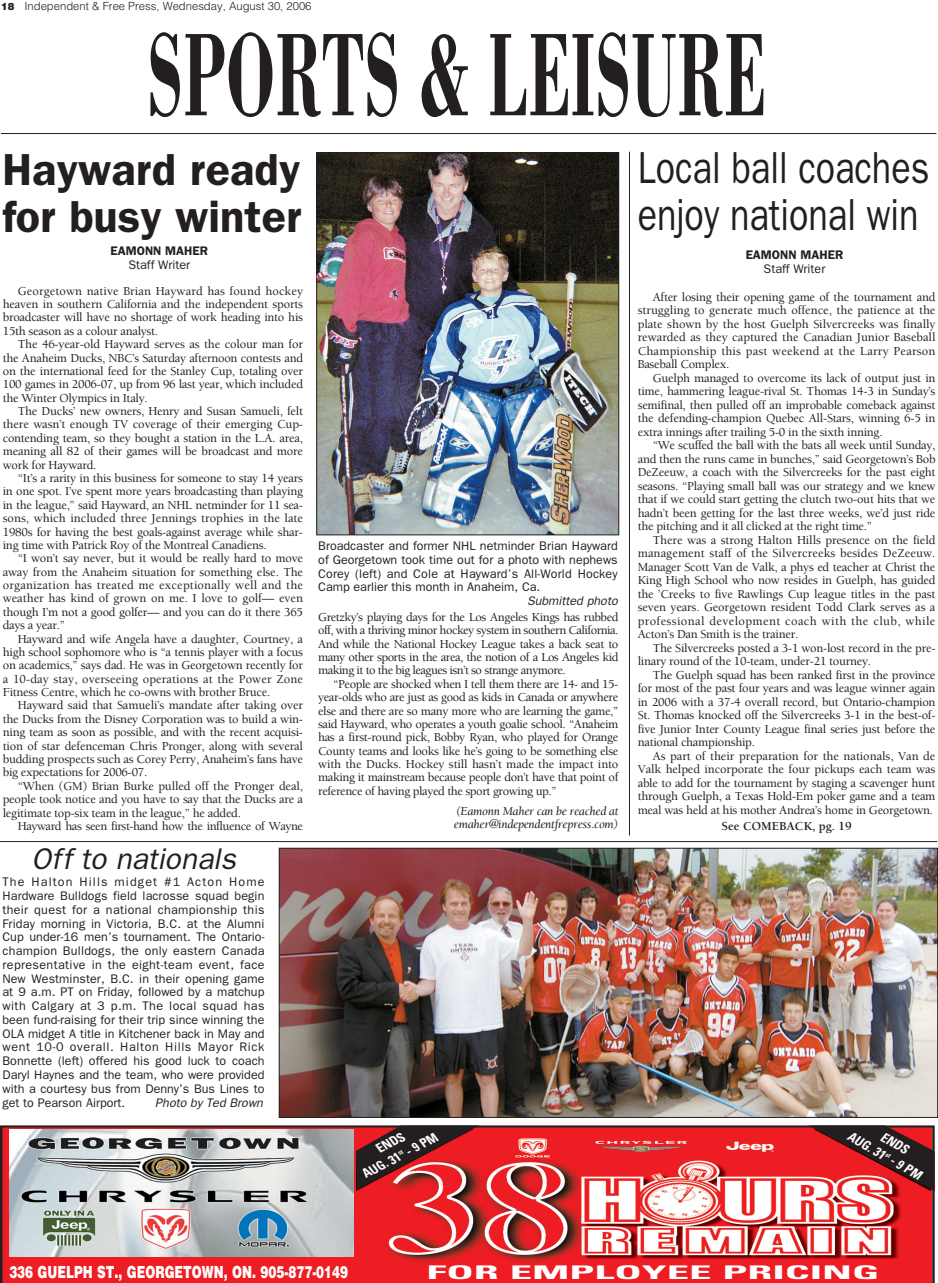
<style>
.page{position:relative;width:938px;height:1283px;background:#fff}
.page>*{position:absolute;margin:0;border:0;box-sizing:border-box;transform-origin:0 0}
.t1{font:700 121.5px "Bodoni";color:#231f20;scale:.53 1}
.t2{font:45px/46.2px "Franklin Gothic";color:#231f20;scale:.8 1}
.t3{font:600 45px/47.5px "Franklin Gothic";color:#231f20}
.t4{font:italic 30px "Franklin Gothic";color:#231f20}
.t5{font:700 condensed 18.75px "Univers";color:#fff;scale:2.39 1}
.t6{font:900 16.75px "Helvetica";color:#fff;scale:.72 1}
.t7{font:italic 700 condensed 13.12px/15.6px "Univers";color:#fff;text-align:center}
.t8{font:500 12.5px/13.4px "Berkeley";letter-spacing:-.02em;color:#231f20;text-align:justify}
.t9{font:12.5px/13.8px "Franklin Gothic";color:#231f20;text-align:justify}
.t10{font:italic 12.5px/13.4px "Berkeley";letter-spacing:-.02em;color:#231f20}
.t11{font:italic 12.5px "Franklin Gothic";color:#231f20}
.t12{font:600 12.5px "Franklin Gothic";color:#231f20}
.t13{font:700 12.5px "Berkeley";color:#231f20}
.t14{font:300 11.25px "Helvetica";color:#231f20}
.s1{font-weight:900;font-size:10px}
</style>
<div class="page">
<hr style="left:1px;top:133px;width:935px;height:1px;background:#231f20">
<img style="left:281px;top:850px;width:655px;height:265px">
<div style="left:279px;top:848px;width:659px;height:269px;border:1px solid #231f20"></div>
<img style="left:318px;top:154px;width:299px;height:379px">
<div style="left:316px;top:152px;width:303px;height:383px;border:1px solid #231f20"></div>
<hr style="left:629px;top:152px;width:1px;height:683px;background:#231f20">
<hr style="left:0;top:841px;width:937px;height:1px;background:#231f20">
<svg style="left:0;top:1125px;width:934px;height:157px;background:#dc2228"></svg>
<img style="left:9px;top:1129px;width:344px;height:127px">
<img style="left:356px;top:1129px;width:574px;height:135px">
<svg style="left:356px;top:1125px;width:123px;height:64px;background:#872b2d"></svg>
<svg style="left:808px;top:1125px;width:126px;height:66px;background:#913234"></svg>
<p class="t14" style="left:1px;top:2px;width:312px"><span class="s1">18</span> Independent &amp; Free Press, Wednesday, August 30, 2006</p>
<h1 class="t1" style="left:147px;top:32px;width:1168px">SPORTS &amp; LEISURE</h1>
<h2 class="t3" style="left:2px;top:149px;width:300px">Hayward ready for busy winter</h2>
<p class="t12" style="left:110px;top:247px;width:99px">EAMONN MAHER</p>
<p class="t9" style="left:128px;top:259px;width:63px">Staff Writer</p>
<p class="t8" style="left:3px;top:285px;width:302px;text-indent:15px">Georgetown native Brian Hayward has found hockey heaven in southern California and the independent sports broadcaster will have no shortage of work heading into his 15th season as a colour analyst.</p>
<p class="t8" style="left:3px;top:339px;width:302px;text-indent:15px">The 46-year-old Hayward serves as the colour man for the Anaheim Ducks, NBC’s Saturday afternoon contests and on the international feed for the Stanley Cup, totaling over 100 games in 2006-07, up from 96 last year, which included the Winter Olympics in Italy.</p>
<p class="t8" style="left:3px;top:405px;width:302px;text-indent:15px">The Ducks’ new owners, Henry and Susan Samueli, felt there wasn’t enough TV coverage of their emerging Cup&shy;contending team, so they bought a station in the L.A. area, meaning all 82 of their games will be broadcast and more work for Hayward.</p>
<p class="t8" style="left:3px;top:472px;width:302px;text-indent:15px">“It’s a rarity in this business for someone to stay 14 years in one spot. I’ve spent more years broadcasting than playing in the league,” said Hayward, an NHL netminder for 11 sea&shy;sons, which included three Jennings trophies in the late 1980s for having the best goals-against average while shar&shy;ing time with Patrick Roy of the Montreal Canadiens.</p>
<p class="t8" style="left:3px;top:553px;width:302px;text-indent:15px">“I won’t say never, but it would be really hard to move away from the Anaheim situation for something else. The organization has treated me exceptionally well and the weather has kind of grown on me. I love to golf— even though I’m not a good golfer— and you can do it there 365 days a year.”</p>
<p class="t8" style="left:3px;top:633px;width:302px;text-indent:15px">Hayward and wife Angela have a daughter, Courtney, a high school sophomore who is “a tennis player with a focus on academics,” says dad. He was in Georgetown recently for a 10-day stay, overseeing operations at the Power Zone Fitness Centre, which he co-owns with brother Bruce.</p>
<p class="t8" style="left:3px;top:700px;width:302px;text-indent:15px">Hayward said that Samueli’s mandate after taking over the Ducks from the Disney Corporation was to build a win&shy;ning team as soon as possible, and with the recent acquisi&shy;tion of star defenceman Chris Pronger, along with several budding prospects such as Corey Perry, Anaheim’s fans have big expectations for 2006-07.</p>
<p class="t8" style="left:3px;top:780px;width:302px;text-indent:15px">“When (GM) Brian Burke pulled off the Pronger deal, people took notice and you have to say that the Ducks are a legitimate top-six team in the league,” he added.</p>
<p class="t8" style="left:18px;top:820px;width:287px">Hayward has seen first-hand how the influence of Wayne</p>
<h3 class="t4" style="left:32px;top:848px;width:211px">Off to nationals</h3>
<p class="t9" style="left:2px;top:876px;width:263px">The Halton Hills midget #1 Acton Home Hardware Bulldogs field lacrosse squad begin their quest for a national championship this Friday morning in Victoria, B.C. at the Alumni Cup under-16 men’s tournament. The Ontario&shy;champion Bulldogs, the only eastern Canada representative in the eight-team event, face New Westminster, B.C. in their opening game at 9 a.m. PT on Friday, followed by a matchup with Calgary at 3 p.m. The local squad has been fund-raising for their trip since winning the OLA midget A title in Kitchener back in May and went 10-0 overall. Halton Hills Mayor Rick Bonnette (left) offered his good luck to coach Daryl Haynes and the team, who were provided with a courtesy bus from Denny’s Bus Lines to get to Pearson Airport.</p>
<p class="t11" style="left:155px;top:1097px;width:111px">Photo by Ted Brown</p>
<h2 class="t2" style="left:638px;top:149px;width:366px">Local ball coaches enjoy national win</h2>
<p class="t9" style="left:318px;top:540px;width:301px">Broadcaster and former NHL netminder Brian Hayward of Georgetown took time out for a photo with nephews Corey (left) and Cole at Hayward’s All-World Hockey Camp earlier this month in Anaheim, Ca.</p>
<p class="t11" style="left:527px;top:596px;width:94px">Submitted photo</p>
<p class="t8" style="left:318px;top:611px;width:302px">Gretzky’s playing days for the Los Angeles Kings has rubbed off, with a thriving minor hockey system in southern California.<br>And while the National Hockey League takes a back seat to many other sports in the area, the notion of a Los Angeles kid making it to the big leagues isn’t so strange anymore.</p>
<p class="t8" style="left:318px;top:678px;width:302px;text-indent:15px">“People are shocked when I tell them there are 14- and 15- year-olds who are just as good as kids in Canada or anywhere else and there are so many more who are learning the game,” said Hayward, who operates a youth goalie school. “Anaheim has a first-round pick, Bobby Ryan, who played for Orange County teams and looks like he’s going to be something else with the Ducks. Hockey still hasn’t made the impact into making it mainstream because people don’t have that point of reference of having played the sport growing up.”</p>
<p class="t10" style="left:454px;top:805px;width:166px">(Eamonn Maher can be reached at emaher@independentfrepress.com)</p>
<p class="t12" style="left:745px;top:251px;width:99px">EAMONN MAHER</p>
<p class="t9" style="left:763px;top:263px;width:63px">Staff Writer</p>
<p class="t8" style="left:637px;top:291px;width:299px;text-indent:15px">After losing their opening game of the tournament and struggling to generate much offence, the patience at the plate shown by the host Guelph Silvercreeks was finally rewarded as they captured the Canadian Junior Baseball Championship this past weekend at the Larry Pearson Baseball Complex.</p>
<p class="t8" style="left:637px;top:372px;width:299px;text-indent:15px">Guelph managed to overcome its lack of output just in time, hammering league-rival St. Thomas 14-3 in Sunday’s semifinal, then pulled off an improbable comeback against the defending-champion Quebec All-Stars, winning 6-5 in extra innings after trailing 5-0 in the sixth inning.</p>
<p class="t8" style="left:637px;top:440px;width:299px;text-indent:15px">“We scuffed the ball with the bats all week until Sunday, and then the runs came in bunches,” said Georgetown’s Bob DeZeeuw, a coach with the Silvercreeks for the past eight seasons. “Playing small ball was our strategy and we knew that if we could start getting the clutch two-out hits that we hadn’t been getting for the last three weeks, we’d just ride the pitching and it all clicked at the right time.”</p>
<p class="t8" style="left:637px;top:534px;width:299px;text-indent:15px">There was a strong Halton Hills presence on the field management staff of the Silvercreeks besides DeZeeuw.<br>Manager Scott Van de Valk, a phys ed teacher at Christ the King High School who now resides in Guelph, has guided the ’Creeks to five Rawlings Cup league titles in the past seven years. Georgetown resident Todd Clark serves as a professional development coach with the club, while Acton’s Dan Smith is the trainer.</p>
<p class="t8" style="left:637px;top:642px;width:299px;text-indent:15px">The Silvercreeks posted a 3-1 won-lost record in the pre&shy;linary round of the 10-team, under-21 tourney.</p>
<p class="t8" style="left:637px;top:669px;width:299px;text-indent:15px">The Guelph squad has been ranked first in the province for most of the past four years and was league winner again in 2006 with a 37-4 overall record, but Ontario-champion St. Thomas knocked off the Silvercreeks 3-1 in the best-of&shy;five Junior Inter County League final series just before the national championship.</p>
<p class="t8" style="left:637px;top:750px;width:299px;text-indent:15px">As part of their preparation for the nationals, Van de Valk helped incorporate the four pickups each team was able to add for the tournament by staging a scavenger hunt through Guelph, a Texas Hold-Em poker game and a team meal was held at his mother Andrea’s home in Georgetown.</p>
<p class="t13" style="left:721px;top:821px;width:132px">See COMEBACK, pg. 19</p>
<p class="t7" style="left:354px;top:1154px;width:84px;rotate:-28deg">ENDS<br>AUG. 31<sup>st</sup> - 9 PM</p>
<p class="t7" style="left:851px;top:1129px;width:84px;rotate:29deg">AUG. 31<sup>st</sup> - 9 PM</p>
<p class="t7" style="left:884px;top:1130px;width:31px;rotate:29deg">ENDS</p>
<h3 class="t6" style="left:9px;top:1266px;width:472px">336 GUELPH ST., GEORGETOWN, ON. 905-877-0149</h3>
<h3 class="t5" style="left:426px;top:1265px;width:191px">FOR EMPLOYEE PRICING</h3>
</div>
